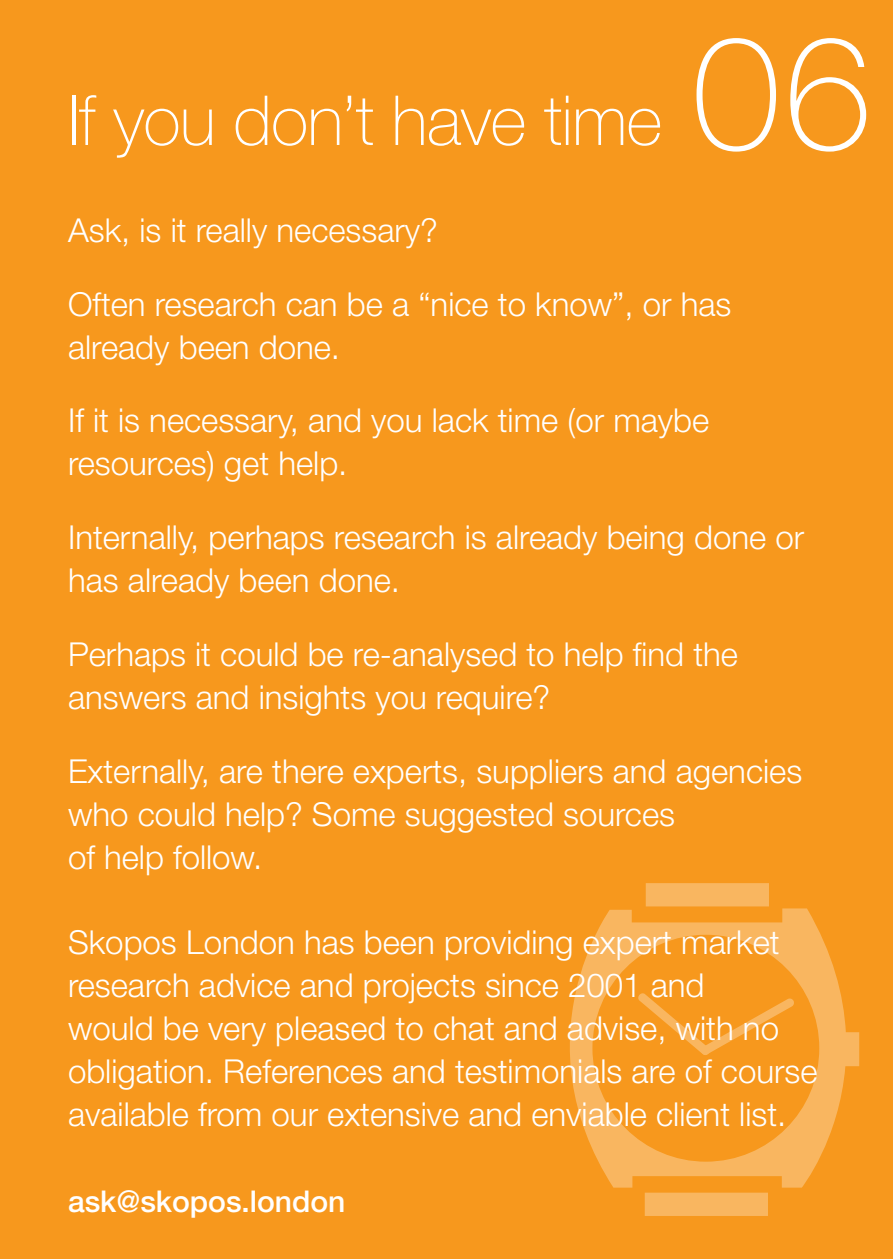
<style>
.page{position:relative;width:893px;height:1259px;background:#f7981d}
.page>*{position:absolute;margin:0;border:0;box-sizing:border-box;transform-origin:0 0}
.t1{font:100 159px "Helvetica Neue LT Std";color:#fff}
.t2{font:100 69px "Helvetica Neue LT Std";letter-spacing:-.01em;color:#fff}
.t3{font:300 33px/42.9px "Helvetica Neue LT Std";color:#fff}
.t4{font:500 30px "Helvetica Neue LT Std";color:#fff}
</style>
<div class="page">
<svg style="left:570px;top:883px;width:289px;height:333px"></svg>
<svg style="left:638px;top:992px;width:157px;height:63px"></svg>
<p class="t2" style="left:68px;top:81px;width:596px">If you don’t have time</p>
<p class="t3" style="left:68px;top:208px;width:371px">Ask, is it really necessary?</p>
<p class="t1" style="left:692px;top:2px;width:181px">06</p>
<p class="t3" style="left:68px;top:282px;width:665px">Often research can be a “nice to know”, or has already been done.</p>
<p class="t3" style="left:68px;top:398px;width:643px">If it is necessary, and you lack time (or maybe resources) get help.</p>
<p class="t3" style="left:68px;top:515px;width:738px">Internally, perhaps research is already being done or has already been done.</p>
<p class="t3" style="left:68px;top:632px;width:671px">Perhaps it could be re-analysed to help find the answers and insights you require?</p>
<p class="t3" style="left:68px;top:749px;width:736px">Externally, are there experts, suppliers and agencies who could help? Some suggested sources<br>of help follow.</p>
<p class="t3" style="left:68px;top:920px;width:751px">Skopos London has been providing expert market research advice and projects since 2001 and<br>would be very pleased to chat and advise, with no obligation. References and testimonials are of course available from our extensive and enviable client list.</p>
<p class="t4" style="left:68px;top:1183px;width:279px">ask@skopos.london</p>
</div>
